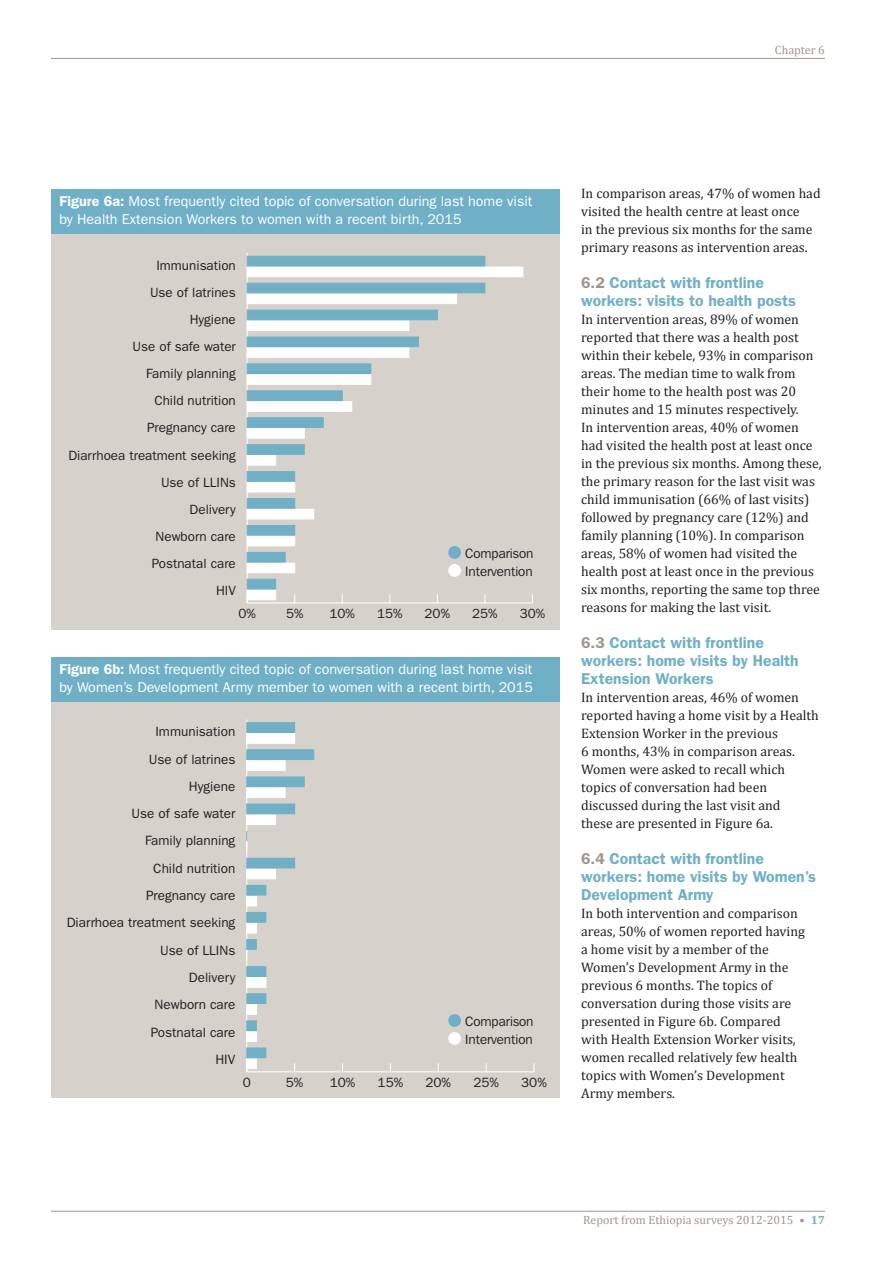
<style>
.page{position:relative;width:893px;height:1263px;background:#fff}
.page>*{position:absolute;margin:0;border:0;box-sizing:border-box;transform-origin:0 0}
.t1{font:600 15.75px/18px "ITC Franklin Gothic Std";color:#6fb0c7}
.t2{font:14.25px/18px "ITC Franklin Gothic Std";color:#fff}
.t3{font:13.8px/18px "Cambria";color:#231f20}
.t4{font:13.5px/27.3px "ITC Franklin Gothic Std";color:#231f20;text-align:right}
.t5{font:13.5px/18px "Franklin Gothic IT Cby BT";color:#231f20}
.t6{font:13.35px/27.2px "ITC Franklin Gothic Std";color:#231f20;text-align:right}
.t7{font:12px "Cambria";color:#a19689}
.s1{font-weight:600}
.s2{color:#a19689}
.s3{font-weight:700}
.s4{font-weight:700;color:#6fb0c7}
</style>
<div class="page">
<hr style="left:51px;top:1211px;width:774px;height:1px;background:#a19689">
<hr style="left:51px;top:58px;width:774px;height:1px;background:#a19689">
<div style="left:51px;top:234px;width:509px;height:396px;background:#d7d1cc"></div>
<hr style="left:247px;top:603px;width:285px;height:1px;background:#fff">
<hr style="left:247px;top:253px;width:1px;height:350px;background:#fff">
<div style="left:247px;top:267px;width:276px;height:10px;background:#fff"></div>
<div style="left:247px;top:294px;width:210px;height:10px;background:#fff"></div>
<div style="left:247px;top:321px;width:162px;height:10px;background:#fff"></div>
<div style="left:247px;top:348px;width:162px;height:10px;background:#fff"></div>
<div style="left:247px;top:374px;width:124px;height:11px;background:#fff;border:1px solid #fff"></div>
<div style="left:247px;top:401px;width:105px;height:10px;background:#fff"></div>
<div style="left:247px;top:428px;width:57px;height:10px;background:#fff"></div>
<div style="left:247px;top:455px;width:29px;height:10px;background:#fff"></div>
<div style="left:247px;top:482px;width:48px;height:10px;background:#fff"></div>
<div style="left:247px;top:509px;width:67px;height:10px;background:#fff"></div>
<div style="left:247px;top:536px;width:48px;height:10px;background:#fff"></div>
<div style="left:247px;top:563px;width:48px;height:10px;background:#fff"></div>
<div style="left:247px;top:590px;width:29px;height:10px;background:#fff"></div>
<div style="left:247px;top:256px;width:238px;height:10px;background:#6fb0c7"></div>
<div style="left:247px;top:283px;width:238px;height:10px;background:#6fb0c7"></div>
<div style="left:247px;top:310px;width:191px;height:10px;background:#6fb0c7"></div>
<div style="left:247px;top:337px;width:171px;height:10px;background:#6fb0c7"></div>
<div style="left:247px;top:364px;width:124px;height:10px;background:#6fb0c7"></div>
<div style="left:247px;top:391px;width:95px;height:10px;background:#6fb0c7"></div>
<div style="left:247px;top:418px;width:76px;height:10px;background:#6fb0c7"></div>
<div style="left:247px;top:444px;width:57px;height:11px;background:#6fb0c7;border:1px solid #6fb0c7"></div>
<div style="left:247px;top:471px;width:48px;height:10px;background:#6fb0c7"></div>
<div style="left:247px;top:498px;width:48px;height:10px;background:#6fb0c7"></div>
<div style="left:247px;top:525px;width:48px;height:10px;background:#6fb0c7"></div>
<div style="left:247px;top:552px;width:38px;height:10px;background:#6fb0c7"></div>
<div style="left:247px;top:579px;width:29px;height:10px;background:#6fb0c7"></div>
<div style="left:51px;top:702px;width:509px;height:396px;background:#d7d1cc"></div>
<hr style="left:247px;top:1071px;width:287px;height:1px;background:#fff">
<hr style="left:247px;top:719px;width:1px;height:353px;background:#fff">
<div style="left:247px;top:733px;width:48px;height:10px;background:#fff"></div>
<div style="left:247px;top:760px;width:38px;height:10px;background:#fff;border:1px solid #fff"></div>
<div style="left:247px;top:787px;width:38px;height:11px;background:#fff;border:1px solid #fff"></div>
<div style="left:247px;top:815px;width:29px;height:10px;background:#fff"></div>
<div style="left:247px;top:869px;width:29px;height:10px;background:#fff"></div>
<div style="left:247px;top:896px;width:10px;height:10px;background:#fff"></div>
<div style="left:247px;top:923px;width:10px;height:10px;background:#fff"></div>
<div style="left:247px;top:977px;width:19px;height:10px;background:#fff"></div>
<div style="left:247px;top:1004px;width:10px;height:10px;background:#fff"></div>
<div style="left:247px;top:1031px;width:10px;height:11px;background:#fff;border:1px solid #fff"></div>
<div style="left:247px;top:1059px;width:10px;height:10px;background:#fff"></div>
<div style="left:247px;top:722px;width:48px;height:11px;background:#6fb0c7;border:1px solid #6fb0c7"></div>
<div style="left:247px;top:750px;width:67px;height:10px;background:#6fb0c7"></div>
<div style="left:247px;top:777px;width:57px;height:10px;background:#6fb0c7"></div>
<div style="left:247px;top:804px;width:48px;height:10px;background:#6fb0c7"></div>
<svg style="left:247px;top:831px;width:1px;height:21px"></svg>
<div style="left:247px;top:858px;width:48px;height:10px;background:#6fb0c7"></div>
<div style="left:247px;top:885px;width:19px;height:10px;background:#6fb0c7"></div>
<div style="left:247px;top:912px;width:19px;height:10px;background:#6fb0c7"></div>
<div style="left:247px;top:939px;width:10px;height:10px;background:#6fb0c7"></div>
<div style="left:247px;top:966px;width:19px;height:10px;background:#6fb0c7"></div>
<div style="left:247px;top:993px;width:19px;height:11px;background:#6fb0c7;border:1px solid #6fb0c7"></div>
<div style="left:247px;top:1021px;width:10px;height:10px;background:#6fb0c7"></div>
<div style="left:247px;top:1048px;width:19px;height:10px;background:#6fb0c7"></div>
<div style="left:51px;top:189px;width:509px;height:45px;background:#6fb0c7"></div>
<div style="left:51px;top:657px;width:509px;height:45px;background:#6fb0c7"></div>
<div style="left:448px;top:546px;width:13px;height:13px;background:#6fb0c7;border-radius:50%"></div>
<div style="left:448px;top:564px;width:13px;height:13px;background:#fff;border-radius:50%"></div>
<div style="left:448px;top:1014px;width:13px;height:13px;background:#6fb0c7;border-radius:50%"></div>
<div style="left:448px;top:1032px;width:13px;height:13px;background:#fff;border-radius:50%"></div>
<p class="t7" style="left:775px;top:43px;width:51px">Chapter 6</p>
<p class="t2" style="left:60px;top:192px;width:474px"><span class="s1">Figure 6a:</span> Most frequently cited topic of conversation during last home visit by Health Extension Workers to women with a recent birth, 2015</p>
<p class="t6" style="left:68px;top:252px;width:169px">Immunisation<br>Use of latrines<br>Hygiene<br>Use of safe water<br>Family planning<br>Child nutrition<br>Pregnancy care<br>Diarrhoea treatment seeking<br>Use of LLINs<br>Delivery<br>Newborn care<br>Postnatal care<br>HIV</p>
<p class="t5" style="left:465px;top:544px;width:70px">Comparison<br>Intervention</p>
<p class="t6" style="left:238px;top:600px;width:19px">0%</p>
<p class="t6" style="left:286px;top:600px;width:19px">5%</p>
<p class="t6" style="left:329px;top:600px;width:27px">10%</p>
<p class="t6" style="left:377px;top:600px;width:27px">15%</p>
<p class="t6" style="left:425px;top:600px;width:27px">20%</p>
<p class="t6" style="left:472px;top:600px;width:27px">25%</p>
<p class="t6" style="left:520px;top:600px;width:27px">30%</p>
<p class="t2" style="left:60px;top:660px;width:475px"><span class="s1">Figure 6b:</span> Most frequently cited topic of conversation during last home visit by Women’s Development Army member to women with a recent birth, 2015</p>
<p class="t4" style="left:67px;top:718px;width:170px">Immunisation<br>Use of latrines<br>Hygiene<br>Use of safe water<br>Family planning<br>Child nutrition<br>Pregnancy care<br>Diarrhoea treatment seeking<br>Use of LLINs<br>Delivery<br>Newborn care<br>Postnatal care<br>HIV</p>
<p class="t5" style="left:465px;top:1012px;width:70px">Comparison<br>Intervention</p>
<p class="t4" style="left:243px;top:1069px;width:10px">0</p>
<p class="t4" style="left:286px;top:1069px;width:19px">5%</p>
<p class="t4" style="left:330px;top:1069px;width:27px">10%</p>
<p class="t4" style="left:378px;top:1069px;width:27px">15%</p>
<p class="t4" style="left:425px;top:1069px;width:27px">20%</p>
<p class="t4" style="left:473px;top:1069px;width:27px">25%</p>
<p class="t4" style="left:521px;top:1069px;width:27px">30%</p>
<p class="t3" style="left:581px;top:184px;width:241px">In comparison areas, 47% of women had visited the health centre at least once<br>in the previous six months for the same primary reasons as intervention areas.</p>
<p class="t1" style="left:581px;top:274px;width:216px"><span class="s2">6.2</span> Contact with frontline workers: visits to health posts</p>
<p class="t3" style="left:581px;top:310px;width:242px">In intervention areas, 89% of women reported that there was a health post within their kebele, 93% in comparison areas. The median time to walk from their home to the health post was 20 minutes and 15 minutes respectively.<br>In intervention areas, 40% of women had visited the health post at least once in the previous six months. Among these, the primary reason for the last visit was child immunisation (66% of last visits) followed by pregnancy care (12%) and family planning (10%). In comparison areas, 58% of women had visited the health post at least once in the previous six months, reporting the same top three reasons for making the last visit.</p>
<p class="t1" style="left:581px;top:634px;width:219px"><span class="s2">6.3</span> Contact with frontline workers: home visits by Health<br>Extension Workers</p>
<p class="t3" style="left:581px;top:688px;width:239px">In intervention areas, 46% of women reported having a home visit by a Health Extension Worker in the previous<br>6 months, 43% in comparison areas.<br>Women were asked to recall which topics of conversation had been discussed during the last visit and<br>these are presented in Figure 6a.</p>
<p class="t1" style="left:581px;top:850px;width:236px"><span class="s2">6.4</span> Contact with frontline workers: home visits by Women’s<br>Development Army</p>
<p class="t3" style="left:581px;top:904px;width:225px">In both intervention and comparison areas, 50% of women reported having a home visit by a member of the<br>Women’s Development Army in the previous 6 months. The topics of conversation during those visits are presented in Figure 6b. Compared with Health Extension Worker visits, women recalled relatively few health topics with Women’s Development<br>Army members.</p>
<p class="t7" style="left:583px;top:1213px;width:243px">Report from Ethiopia surveys 2012-2015 <span class="s3">•</span> <span class="s4">17</span></p>
</div>
